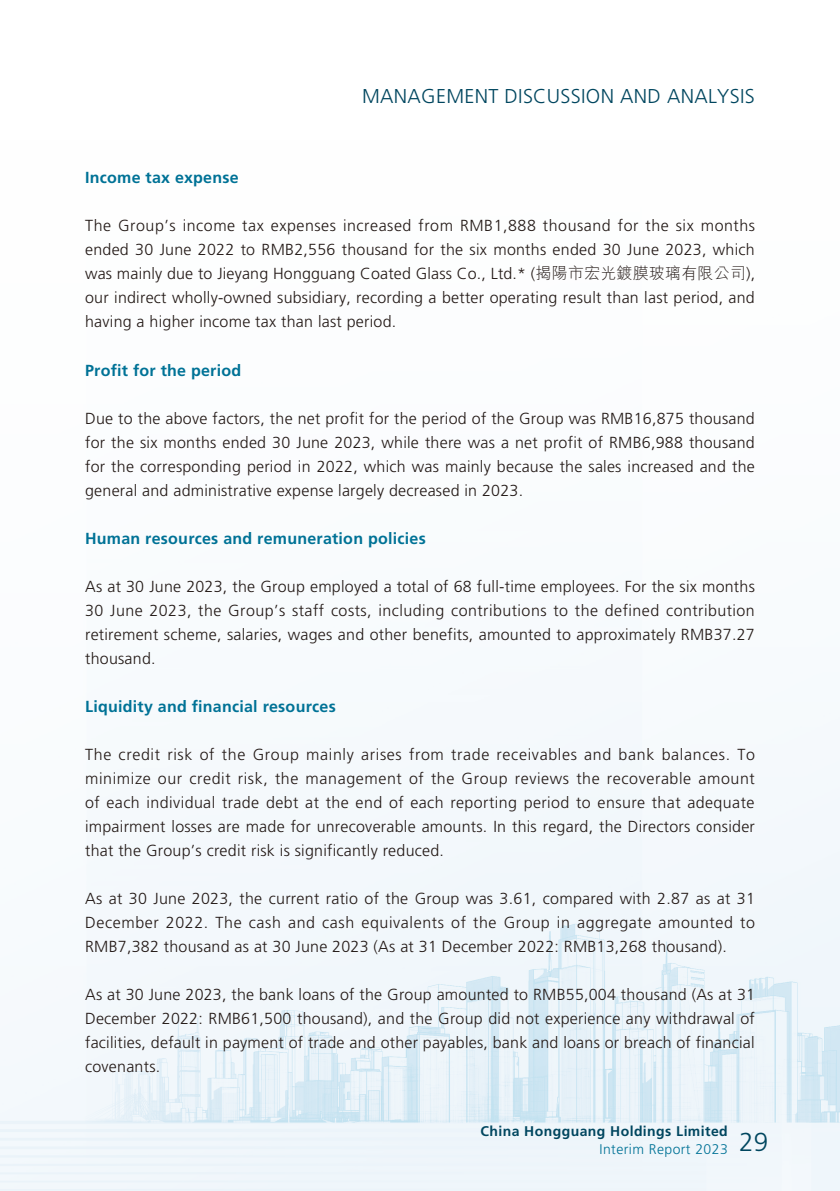
<style>
.page{position:relative;width:840px;height:1191px;background:#fff}
.page>*{position:absolute;margin:0;border:0;box-sizing:border-box;transform-origin:0 0}
.t1{font:300 26px "Frutiger LT Std";color:#00465f}
.t2{font:300 20px "Frutiger LT Std";letter-spacing:.015em;color:#00465f}
.t3{font:300 16px/24px "Frutiger LT Std";letter-spacing:.015em;color:#231916;text-align:justify}
.t4{font:700 16px "Frutiger LT Std";letter-spacing:.015em;color:#007296}
.t5{font:700 14px "Frutiger LT Std";letter-spacing:.03em;color:#00465f}
.t6{font:300 14px "Frutiger LT Std";letter-spacing:.03em;color:#007296}
.s1{font-family:"M Hei HK"}
</style>
<div class="page">
<img style="left:0;top:702px;width:839px;height:489px">
<p class="t2" style="left:362px;top:85px;width:394px">MANAGEMENT DISCUSSION AND ANALYSIS</p>
<p class="t4" style="left:85px;top:168px;width:155px">Income tax expense</p>
<p class="t3" style="left:85px;top:214px;width:671px">The Group’s income tax expenses increased from RMB1,888 thousand for the six months ended 30 June 2022 to RMB2,556 thousand for the six months ended 30 June 2023, which was mainly due to Jieyang Hongguang Coated Glass Co., Ltd.* (<span class="s1">揭陽市宏光鍍膜玻璃有限公司</span>), our indirect wholly-owned subsidiary, recording a better operating result than last period, and having a higher income tax than last period.</p>
<p class="t4" style="left:85px;top:360px;width:157px">Profit for the period</p>
<p class="t3" style="left:85px;top:406px;width:670px">Due to the above factors, the net profit for the period of the Group was RMB16,875 thousand for the six months ended 30 June 2023, while there was a net profit of RMB6,988 thousand for the corresponding period in 2022, which was mainly because the sales increased and the general and administrative expense largely decreased in 2023.</p>
<p class="t4" style="left:85px;top:528px;width:342px">Human resources and remuneration policies</p>
<p class="t3" style="left:85px;top:574px;width:671px">As at 30 June 2023, the Group employed a total of 68 full-time employees. For the six months 30 June 2023, the Group’s staff costs, including contributions to the defined contribution retirement scheme, salaries, wages and other benefits, amounted to approximately RMB37.27 thousand.</p>
<p class="t4" style="left:85px;top:696px;width:252px">Liquidity and financial resources</p>
<p class="t3" style="left:85px;top:742px;width:671px">The credit risk of the Group mainly arises from trade receivables and bank balances. To minimize our credit risk, the management of the Group reviews the recoverable amount of each individual trade debt at the end of each reporting period to ensure that adequate impairment losses are made for unrecoverable amounts. In this regard, the Directors consider that the Group’s credit risk is significantly reduced.</p>
<p class="t3" style="left:85px;top:886px;width:671px">As at 30 June 2023, the current ratio of the Group was 3.61, compared with 2.87 as at 31<br>December 2022. The cash and cash equivalents of the Group in aggregate amounted to RMB7,382 thousand as at 30 June 2023 (As at 31 December 2022: RMB13,268 thousand).</p>
<p class="t3" style="left:85px;top:982px;width:671px">As at 30 June 2023, the bank loans of the Group amounted to RMB55,004 thousand (As at 31<br>December 2022: RMB61,500 thousand), and the Group did not experience any withdrawal of facilities, default in payment of trade and other payables, bank and loans or breach of financial covenants.</p>
<p class="t5" style="left:480px;top:1123px;width:249px">China Hongguang Holdings Limited</p>
<p class="t6" style="left:599px;top:1141px;width:130px">Interim Report 2023</p>
<h1 class="t1" style="left:738px;top:1127px;width:30px">29</h1>
</div>
